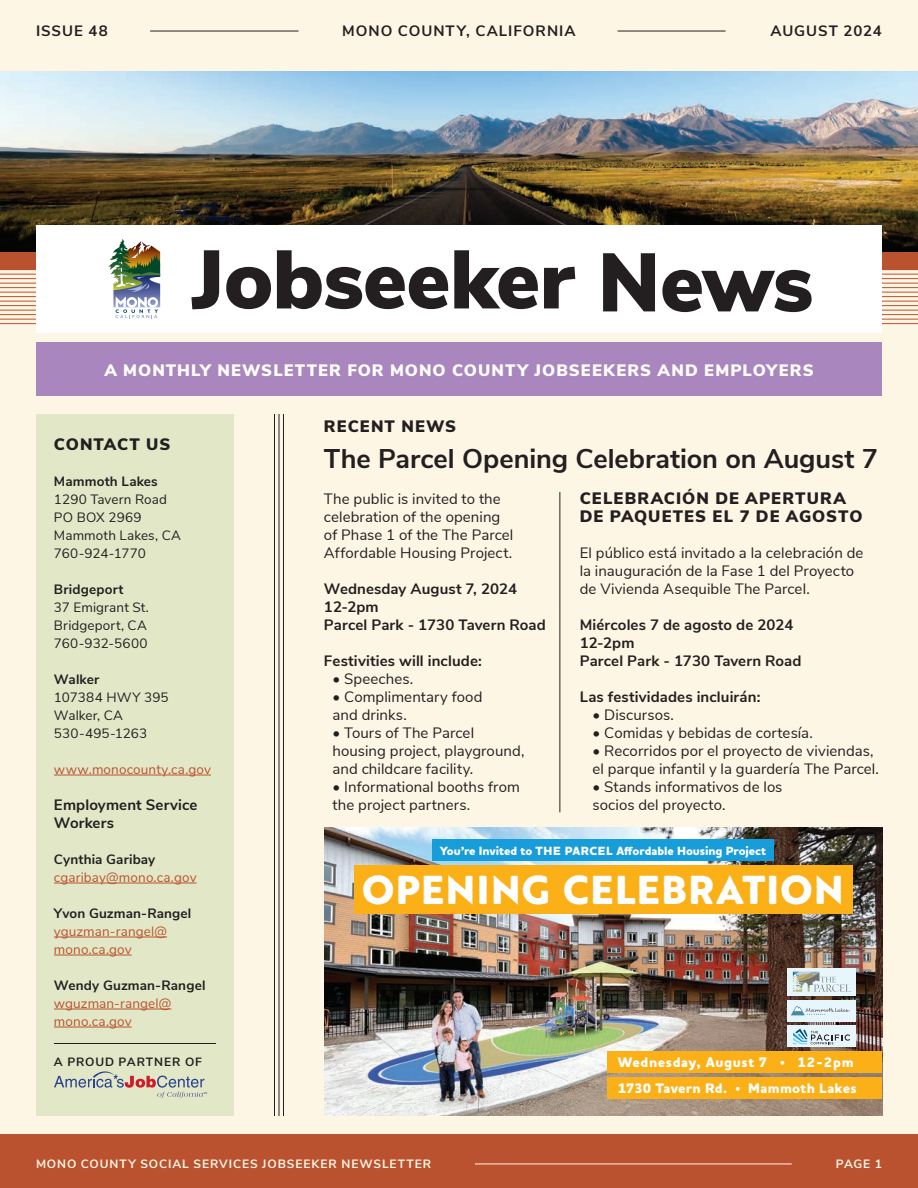
<style>
.page{position:relative;width:918px;height:1188px;background:#fef6e5}
.page>*{position:absolute;margin:0;border:0;box-sizing:border-box;transform-origin:0 0}
.t1{font:900 82.5px "Nunito Sans";letter-spacing:-.01em;color:#231f20}
.t2{font:800 39.3px "Brother 1816 Printed";letter-spacing:.04em;color:#fff}
.t3{font:700 27px "Nunito Sans";color:#231f20}
.t4{font:900 16.5px/18px "Nunito Sans";letter-spacing:.06em;color:#231f20}
.t5{font:900 16.5px "Nunito Sans";letter-spacing:.065em;color:#fff}
.t6{font:15px/18px "Nunito Sans";letter-spacing:.005em;color:#231f20}
.t7{font:700 15px/18px "Nunito Sans";letter-spacing:.01em;color:#231f20}
.t8{font:700 15px "Nunito Sans";letter-spacing:.065em;color:#231f20}
.t9{font:700 15px "Nunito Sans";letter-spacing:.06em;color:#231f20}
.t10{font:800 14.1px/25.8px "Houschka Pro";letter-spacing:.025em;color:#fff}
.t11{font:13.5px/18px "Nunito Sans";letter-spacing:.01em;color:#231f20}
.t12{font:13.5px/18px "Nunito Sans";letter-spacing:.01em;color:#ba522f}
.t13{font:700 13.5px "Nunito Sans";letter-spacing:.01em;color:#231f20}
.t14{font:800 12.15px "Houschka Pro";letter-spacing:-.005em;color:#fff}
.t15{font:700 12px "Nunito Sans";letter-spacing:.075em;color:#fef6e5}
.t16{font:700 12px "Nunito Sans";letter-spacing:.08em;color:#231f20}
.s1{font-size:9.45px}
</style>
<div class="page">
<div style="left:0;top:252px;width:918px;height:18px;background:#ba522f"></div>
<hr style="left:0;top:274px;width:918px;height:1px;background:#ba522f">
<hr style="left:0;top:278px;width:918px;height:1px;background:#ba522f">
<hr style="left:0;top:283px;width:918px;height:1px;background:#ba522f">
<hr style="left:0;top:287px;width:918px;height:1px;background:#ba522f">
<hr style="left:0;top:292px;width:918px;height:1px;background:#ba522f">
<hr style="left:0;top:296px;width:918px;height:1px;background:#ba522f">
<hr style="left:0;top:301px;width:918px;height:1px;background:#ba522f">
<hr style="left:0;top:305px;width:918px;height:1px;background:#ba522f">
<hr style="left:0;top:310px;width:918px;height:1px;background:#ba522f">
<hr style="left:0;top:314px;width:918px;height:1px;background:#ba522f">
<hr style="left:0;top:319px;width:918px;height:1px;background:#ba522f">
<hr style="left:0;top:323px;width:918px;height:1px;background:#ba522f">
<hr style="left:274px;top:414px;width:1px;height:702px;background:#231f20">
<hr style="left:279px;top:414px;width:1px;height:702px;background:#231f20">
<hr style="left:283px;top:414px;width:1px;height:702px;background:#231f20">
<div style="left:36px;top:414px;width:198px;height:702px;background:#e2e8c7"></div>
<img style="left:0;top:72px;width:918px;height:180px">
<div style="left:0;top:1134px;width:918px;height:54px;background:#ba522f"></div>
<hr style="left:475px;top:1164px;width:317px;height:1px;background:#fef6e5">
<hr style="left:150px;top:31px;width:148px;height:1px;background:#231f20">
<hr style="left:618px;top:31px;width:108px;height:1px;background:#231f20">
<hr style="left:54px;top:775px;width:157px;height:1px;background:#ba522f">
<hr style="left:54px;top:883px;width:143px;height:1px;background:#ba522f">
<hr style="left:54px;top:937px;width:113px;height:1px;background:#ba522f">
<hr style="left:54px;top:955px;width:78px;height:1px;background:#ba522f">
<hr style="left:54px;top:1009px;width:117px;height:1px;background:#ba522f">
<hr style="left:54px;top:1027px;width:78px;height:1px;background:#ba522f">
<div style="left:36px;top:342px;width:846px;height:54px;background:#a986bd"></div>
<div style="left:36px;top:225px;width:846px;height:108px;background:#fff"></div>
<img style="left:108px;top:239px;width:53px;height:80px">
<svg style="left:54px;top:1071px;width:153px;height:27px"></svg>
<hr style="left:54px;top:1043px;width:162px;height:1px;background:#231f20">
<img style="left:324px;top:828px;width:558px;height:288px">
<div style="left:354px;top:865px;width:498px;height:49px;background:#fbb017"></div>
<div style="left:607px;top:1051px;width:275px;height:22px;background:#fbb017"></div>
<div style="left:607px;top:1077px;width:275px;height:22px;background:#fbb017"></div>
<div style="left:432px;top:839px;width:342px;height:22px;background:#179dd9"></div>
<div style="left:787px;top:1000px;width:69px;height:21px;background:#e7f6fd"></div>
<svg style="left:791px;top:1006px;width:59px;height:9px"></svg>
<div style="left:787px;top:1026px;width:69px;height:21px;background:#e7f6fd"></div>
<svg style="left:793px;top:1029px;width:57px;height:15px"></svg>
<div style="left:787px;top:968px;width:69px;height:28px;background:#e7f6fd"></div>
<svg style="left:793px;top:972px;width:58px;height:20px"></svg>
<hr style="left:560px;top:492px;width:1px;height:320px;background:#231f20">
<p class="t7" style="left:36px;top:21px;width:73px">ISSUE 48</p>
<p class="t8" style="left:342px;top:20px;width:235px">MONO COUNTY, CALIFORNIA</p>
<p class="t9" style="left:771px;top:20px;width:113px">AUGUST 2024</p>
<h1 class="t1" style="left:192px;top:219px;width:623px">Jobseeker News</h1>
<p class="t5" style="left:104px;top:358px;width:711px">A MONTHLY NEWSLETTER FOR MONO COUNTY JOBSEEKERS AND EMPLOYERS</p>
<p class="t4" style="left:54px;top:435px;width:118px">CONTACT US</p>
<p class="t13" style="left:54px;top:471px;width:105px">Mammoth Lakes</p>
<p class="t11" style="left:54px;top:489px;width:129px">1290 Tavern Road<br>PO BOX 2969<br>Mammoth Lakes, CA<br>760-924-1770</p>
<p class="t13" style="left:54px;top:579px;width:71px">Bridgeport</p>
<p class="t11" style="left:54px;top:597px;width:96px">37 Emigrant St.<br>Bridgeport, CA<br>760-932-5600</p>
<p class="t13" style="left:54px;top:669px;width:47px">Walker</p>
<p class="t11" style="left:54px;top:687px;width:116px">107384 HWY 395<br>Walker, CA<br>530-495-1263</p>
<p class="t12" style="left:54px;top:759px;width:159px">www.monocounty.ca.gov</p>
<p class="t7" style="left:54px;top:795px;width:145px">Employment Service<br>Workers</p>
<p class="t13" style="left:54px;top:849px;width:103px">Cynthia Garibay</p>
<p class="t12" style="left:54px;top:867px;width:144px">cgaribay@mono.ca.gov</p>
<p class="t13" style="left:54px;top:903px;width:139px">Yvon Guzman-Rangel</p>
<p class="t12" style="left:54px;top:921px;width:115px">yguzman-rangel@ mono.ca.gov</p>
<p class="t13" style="left:54px;top:975px;width:153px">Wendy Guzman-Rangel</p>
<p class="t12" style="left:54px;top:993px;width:119px">wguzman-rangel@ mono.ca.gov</p>
<p class="t16" style="left:54px;top:1053px;width:150px">A PROUD PARTNER OF</p>
<p class="t4" style="left:324px;top:417px;width:134px">RECENT NEWS</p>
<h3 class="t3" style="left:324px;top:439px;width:555px">The Parcel Opening Celebration on August 7</h3>
<p class="t6" style="left:324px;top:489px;width:191px">The public is invited to the celebration of the opening of Phase 1 of the The Parcel<br>Affordable Housing Project.</p>
<p class="t7" style="left:324px;top:579px;width:223px">Wednesday August 7, 2024<br>12-2pm<br>Parcel Park - 1730 Tavern Road</p>
<p class="t7" style="left:324px;top:651px;width:159px">Festivities will include:</p>
<p class="t6" style="left:333px;top:669px;width:82px">• Speeches.</p>
<p class="t6" style="left:333px;top:687px;width:151px">• Complimentary food and drinks.</p>
<p class="t6" style="left:333px;top:723px;width:193px">• Tours of The Parcel housing project, playground, and childcare facility.</p>
<p class="t6" style="left:333px;top:777px;width:189px">• Informational booths from the project partners.</p>
<p class="t4" style="left:580px;top:489px;width:284px">CELEBRACIÓN DE APERTURA<br>DE PAQUETES EL 7 DE AGOSTO</p>
<p class="t6" style="left:580px;top:543px;width:285px">El público está invitado a la celebración de la inauguración de la Fase 1 del Proyecto de Vivienda Asequible The Parcel.</p>
<p class="t7" style="left:580px;top:615px;width:223px">Miércoles 7 de agosto de 2024<br>12-2pm<br>Parcel Park - 1730 Tavern Road</p>
<p class="t7" style="left:580px;top:687px;width:182px">Las festividades incluirán:</p>
<p class="t6" style="left:593px;top:705px;width:83px">• Discursos.</p>
<p class="t6" style="left:593px;top:723px;width:222px">• Comidas y bebidas de cortesía.</p>
<p class="t6" style="left:593px;top:741px;width:288px">• Recorridos por el proyecto de viviendas, el parque infantil y la guardería The Parcel.</p>
<p class="t6" style="left:593px;top:777px;width:192px">• Stands informativos de los socios del proyecto.</p>
<p class="t14" style="left:440px;top:843px;width:328px">You’re Invited to THE PARCEL Affordable Housing Project</p>
<h2 class="t2" style="left:362px;top:860px;width:483px">OPENING CELEBRATION</h2>
<p class="t10" style="left:618px;top:1050px;width:240px">Wednesday, August 7 <span class="s1">•</span> 12-2pm<br>1730 Tavern Rd. <span class="s1">•</span> Mammoth Lakes</p>
<p class="t15" style="left:36px;top:1155px;width:397px">MONO COUNTY SOCIAL SERVICES JOBSEEKER NEWSLETTER</p>
<p class="t15" style="left:836px;top:1155px;width:48px">PAGE 1</p>
</div>
